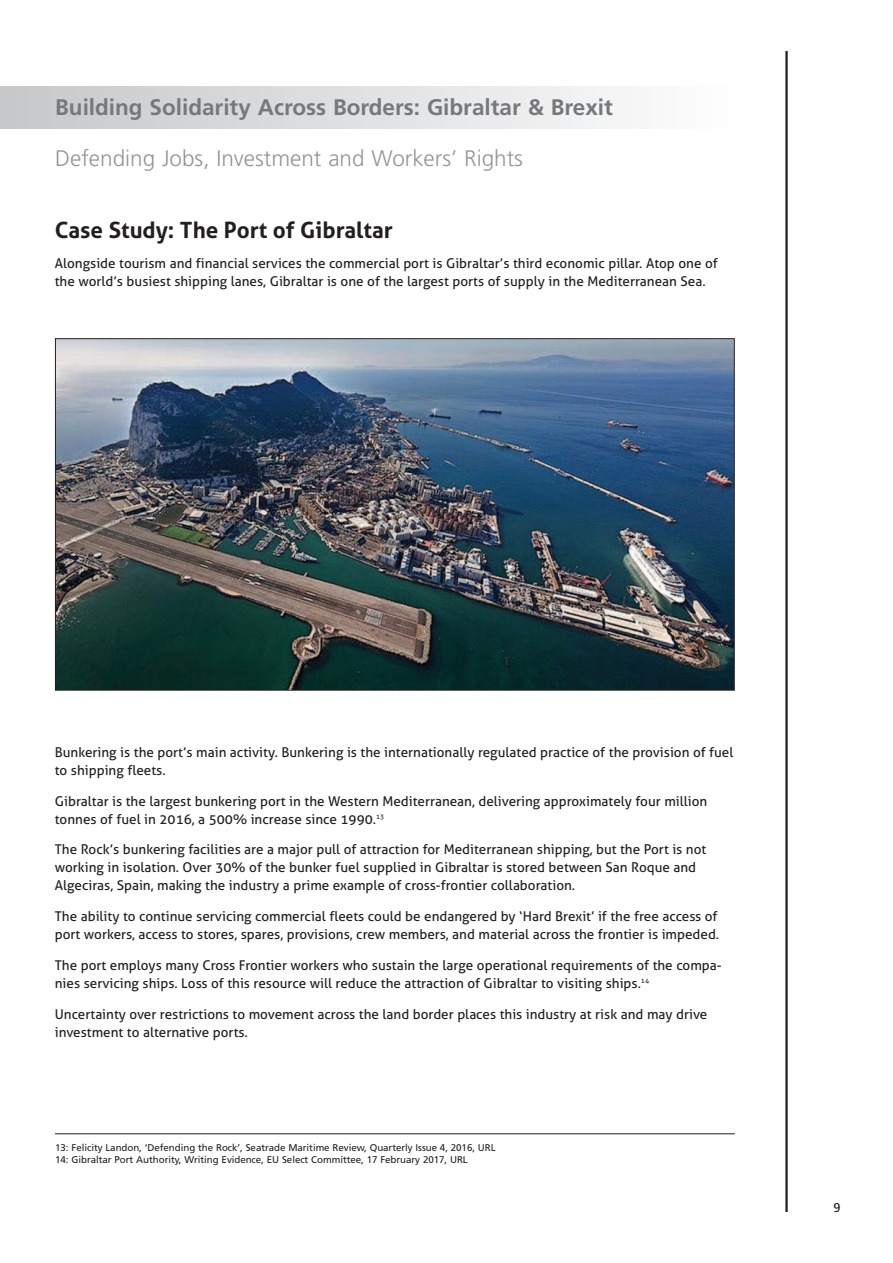
<style>
.page{position:relative;width:893px;height:1263px;background:#fff}
.page>*{position:absolute;margin:0;border:0;box-sizing:border-box;transform-origin:0 0}
.t1{font:700 22.5px "Frutiger";color:#76787b}
.t2{font:300 22.5px "Frutiger";color:#939598}
.t3{font:700 22.5px "Aller";color:#231f20}
.t4{font:13.5px/18px "Aller";color:#231f20}
.t5{font:12.75px "Frutiger";color:#231f20}
.t6{font:9.75px/11.7px "Frutiger";letter-spacing:-.005em;color:#231f20}
</style>
<div class="page">
<hr style="left:55px;top:1133px;width:680px;height:1px;background:#231f20">
<hr style="left:785px;top:51px;width:3px;height:1161px;background:#231f20">
<div style="left:0;top:86px;width:736px;height:43px;background:linear-gradient(to right,#c5c7c9,#fdfdfe)"></div>
<img style="left:57px;top:340px;width:676px;height:349px">
<h1 class="t1" style="left:55px;top:98px;width:559px">Building Solidarity Across Borders: Gibraltar &amp; Brexit</h1>
<h1 class="t2" style="left:55px;top:149px;width:469px">Defending Jobs, Investment and Workers’ Rights</h1>
<h1 class="t3" style="left:55px;top:216px;width:340px">Case Study: The Port of Gibraltar</h1>
<p class="t4" style="left:55px;top:255px;width:664px">Alongside tourism and financial services the commercial port is Gibraltar’s third economic pillar. Atop one of the world’s busiest shipping lanes, Gibraltar is one of the largest ports of supply in the Mediterranean Sea.</p>
<p class="t4" style="left:55px;top:743px;width:680px">Bunkering is the port’s main activity. Bunkering is the internationally regulated practice of the provision of fuel to shipping fleets.</p>
<p class="t4" style="left:55px;top:792px;width:654px">Gibraltar is the largest bunkering port in the Western Mediterranean, delivering approximately four million tonnes of fuel in 2016, a 500% increase since 1990.<sup>13</sup></p>
<p class="t4" style="left:55px;top:840px;width:653px">The Rock’s bunkering facilities are a major pull of attraction for Mediterranean shipping, but the Port is not working in isolation. Over 30% of the bunker fuel supplied in Gibraltar is stored between San Roque and<br>Algeciras, Spain, making the industry a prime example of cross-frontier collaboration.</p>
<p class="t4" style="left:55px;top:907px;width:666px">The ability to continue servicing commercial fleets could be endangered by ‘Hard Brexit’ if the free access of port workers, access to stores, spares, provisions, crew members, and material across the frontier is impeded.</p>
<p class="t4" style="left:55px;top:956px;width:668px">The port employs many Cross Frontier workers who sustain the large operational requirements of the compa&shy;nies servicing ships. Loss of this resource will reduce the attraction of Gibraltar to visiting ships.<sup>14</sup></p>
<p class="t4" style="left:55px;top:1005px;width:654px">Uncertainty over restrictions to movement across the land border places this industry at risk and may drive investment to alternative ports.</p>
<p class="t6" style="left:55px;top:1142px;width:442px">13: Felicity Landon, ‘Defending the Rock’, Seatrade Maritime Review, Quarterly Issue 4, 2016, URL<br>14: Gibraltar Port Authority, Writing Evidence, EU Select Committee, 17 February 2017, URL</p>
<p class="t5" style="left:834px;top:1202px;width:9px">9</p>
</div>
